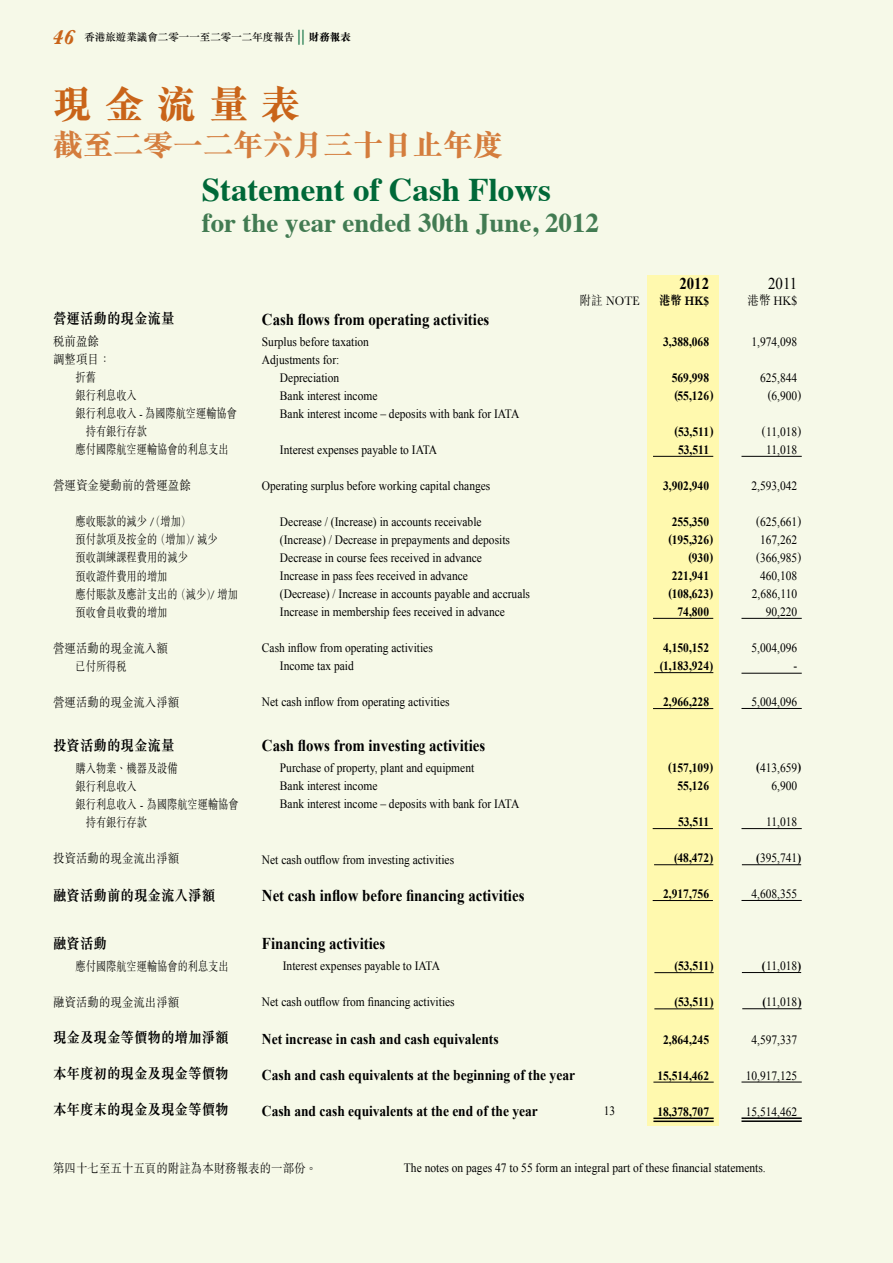
<style>
.page{position:relative;width:893px;height:1263px;background:#f6f9e8}
.page>*{position:absolute;margin:0;border:0;box-sizing:border-box;transform-origin:0 0}
.t1{font:800 39px "M Sung HK";color:#c96419}
.t2{font:700 33px "Times";color:#006838}
.t3{font:800 30px "M Sung HK";color:#d47d3d}
.t4{font:700 27px "Times";color:#427b52}
.t5{font:700 16.5px "Times New Roman";color:#000;scale:.9 1}
.t6{font:16.5px "Times New Roman";color:#000;scale:.9 1}
.t7{font:700 15px "Times New Roman";color:#000;scale:.9 1}
.t8{font:700 15px "M Sung HK";color:#000;scale:.9 1}
.t9{font:12.75px/18px "Times New Roman";color:#000;scale:.9 1}
.t10{font:700 12.75px/18px "Times New Roman";color:#000;scale:.9 1}
.t11{font:300 12.75px/18px "M Sung HK";color:#000;scale:.8 1}
.t12{font:300 12.75px/18px "M Sung HK";color:#000;scale:.9 1}
.t13{font:700 12.75px "M Sung HK";color:#000;scale:.9 1}
.t14{font:500 10.5px "M Sung HK";color:#000}
.s1{font-family:"Baskerville";font-weight:700;font-style:italic;font-size:21px;color:#c96419}
.s2{font-size:15px;color:#006838}
.s3{font-weight:800}
.s4{font-family:"DF Fang Song Std W4";font-weight:400}
.s5{font-family:"Times";font-weight:400}
.s6{font-weight:700}
</style>
<div class="page">
<hr style="left:742px;top:864px;width:59px;height:1px;background:#000">
<hr style="left:742px;top:1008px;width:59px;height:1px;background:#000">
<hr style="left:742px;top:972px;width:59px;height:1px;background:#000">
<hr style="left:741px;top:673px;width:61px;height:1px;background:#000">
<hr style="left:741px;top:618px;width:61px;height:1px;background:#000">
<hr style="left:741px;top:456px;width:61px;height:1px;background:#000">
<hr style="left:741px;top:708px;width:61px;height:1px;background:#000">
<hr style="left:741px;top:828px;width:61px;height:1px;background:#000">
<hr style="left:741px;top:900px;width:61px;height:1px;background:#000">
<hr style="left:741px;top:1082px;width:61px;height:1px;background:#000">
<hr style="left:741px;top:1117px;width:61px;height:2px;background:#000">
<hr style="left:741px;top:1120px;width:61px;height:2px;background:#000">
<div style="left:647px;top:275px;width:71px;height:850px;background:#fff9ae"></div>
<hr style="left:654px;top:864px;width:59px;height:1px;background:#000">
<hr style="left:654px;top:672px;width:59px;height:1px;background:#000">
<hr style="left:654px;top:1008px;width:60px;height:1px;background:#000">
<hr style="left:654px;top:972px;width:60px;height:1px;background:#000">
<hr style="left:653px;top:618px;width:60px;height:1px;background:#000">
<hr style="left:653px;top:708px;width:60px;height:1px;background:#000">
<hr style="left:653px;top:828px;width:60px;height:1px;background:#000">
<hr style="left:653px;top:900px;width:60px;height:1px;background:#000">
<hr style="left:653px;top:1082px;width:61px;height:1px;background:#000">
<hr style="left:653px;top:1117px;width:61px;height:2px;background:#000">
<hr style="left:653px;top:1120px;width:61px;height:2px;background:#000">
<hr style="left:653px;top:456px;width:60px;height:1px;background:#000">
<p class="t14" style="left:52px;top:30px;width:300px"><span class="s1">46</span> 香港旅遊業議會二零一一至二零一二年度報告 <span class="s2">||</span> <span class="s3">財務報表</span></p>
<h1 class="t1" style="left:53px;top:77px;width:248px">現 金 流 量 表</h1>
<h3 class="t3" style="left:53px;top:124px;width:451px">截至二零一二年六月三十日止年度</h3>
<h2 class="t2" style="left:202px;top:158px;width:351px">Statement of Cash Flows</h2>
<h3 class="t4" style="left:202px;top:197px;width:399px">for the year ended 30th June, 2012</h3>
<p class="t8" style="left:53px;top:308px;width:136px">營運活動的現金流量</p>
<p class="t12" style="left:53px;top:332px;width:52px">稅前盈餘</p>
<p class="t12" style="left:53px;top:350px;width:65px">調整項目：</p>
<p class="t11" style="left:76px;top:368px;width:27px">折舊</p>
<p class="t11" style="left:76px;top:386px;width:78px">銀行利息收入</p>
<p class="t11" style="left:76px;top:404px;width:203px">銀行利息收入 - 為國際航空運輸協會</p>
<p class="t11" style="left:86px;top:422px;width:78px">持有銀行存款</p>
<p class="t11" style="left:76px;top:440px;width:193px">應付國際航空運輸協會的利息支出</p>
<p class="t12" style="left:53px;top:476px;width:155px">營運資金變動前的營運盈餘</p>
<p class="t11" style="left:76px;top:512px;width:204px">應收賬款的減少 /<span class="s4">(</span>增加<span class="s4">)<br></span>預付款項及按金的 <span class="s4">(</span>增加<span class="s4">)</span>/ 減少<br>預收訓練課程費用的減少<br>預收證件費用的增加<br>應付賬款及應計支出的 <span class="s4">(</span>減少<span class="s4">)</span>/ 增加預收會員收費的增加</p>
<p class="t12" style="left:76px;top:638px;width:104px;text-indent:-23px">營運活動的現金流入額已付所得稅</p>
<p class="t12" style="left:53px;top:692px;width:142px">營運活動的現金流入淨額</p>
<p class="t8" style="left:53px;top:734px;width:137px">投資活動的現金流量</p>
<p class="t11" style="left:76px;top:758px;width:129px">購入物業、機器及設備</p>
<p class="t11" style="left:76px;top:776px;width:78px">銀行利息收入</p>
<p class="t11" style="left:76px;top:794px;width:205px">銀行利息收入 - 為國際航空運輸協會</p>
<p class="t11" style="left:86px;top:812px;width:78px">持有銀行存款</p>
<p class="t12" style="left:53px;top:848px;width:142px">投資活動的現金流出淨額</p>
<p class="t8" style="left:53px;top:884px;width:182px">融資活動前的現金流入淨額</p>
<p class="t8" style="left:53px;top:932px;width:61px">融資活動</p>
<p class="t11" style="left:76px;top:956px;width:193px">應付國際航空運輸協會的利息支出</p>
<p class="t12" style="left:53px;top:992px;width:142px">融資活動的現金流出淨額</p>
<p class="t8" style="left:53px;top:1027px;width:196px">現金及現金等價物的增加淨額</p>
<p class="t8" style="left:53px;top:1063px;width:196px">本年度初的現金及現金等價物</p>
<p class="t8" style="left:53px;top:1099px;width:196px">本年度末的現金及現金等價物</p>
<p class="t5" style="left:262px;top:308px;width:254px">Cash flows from operating activities</p>
<p class="t9" style="left:262px;top:332px;width:120px">Surplus before taxation</p>
<p class="t9" style="left:262px;top:350px;width:88px">Adjustments for:</p>
<p class="t9" style="left:280px;top:368px;width:67px">Depreciation</p>
<p class="t9" style="left:280px;top:386px;width:110px">Bank interest income</p>
<p class="t9" style="left:280px;top:404px;width:267px">Bank interest income – deposits with bank for IATA</p>
<p class="t9" style="left:280px;top:440px;width:176px">Interest expenses payable to IATA</p>
<p class="t9" style="left:262px;top:476px;width:255px">Operating surplus before working capital changes</p>
<p class="t9" style="left:280px;top:512px;width:279px">Decrease / (Increase) in accounts receivable (Increase) / Decrease in prepayments and deposits Decrease in course fees received in advance<br>Increase in pass fees received in advance<br>(Decrease) / Increase in accounts payable and accruals Increase in membership fees received in advance</p>
<p class="t9" style="left:280px;top:638px;width:171px;text-indent:-18px">Cash inflow from operating activities<br>Income tax paid</p>
<p class="t9" style="left:262px;top:692px;width:210px">Net cash inflow from operating activities</p>
<p class="t5" style="left:262px;top:734px;width:250px">Cash flows from investing activities</p>
<p class="t9" style="left:280px;top:758px;width:267px">Purchase of property, plant and equipment<br>Bank interest income<br>Bank interest income – deposits with bank for IATA</p>
<p class="t12" style="left:580px;top:291px;width:68px">附註 NOTE</p>
<p class="t9" style="left:262px;top:850px;width:215px">Net cash outflow from investing activities</p>
<p class="t5" style="left:262px;top:884px;width:293px">Net cash inflow before financing activities</p>
<p class="t5" style="left:262px;top:932px;width:139px">Financing activities</p>
<p class="t9" style="left:283px;top:956px;width:176px">Interest expenses payable to IATA</p>
<p class="t9" style="left:262px;top:992px;width:216px">Net cash outflow from financing activities</p>
<p class="t7" style="left:262px;top:1028px;width:265px">Net increase in cash and cash equivalents</p>
<p class="t7" style="left:262px;top:1064px;width:349px">Cash and cash equivalents at the beginning of the year</p>
<p class="t7" style="left:262px;top:1100px;width:308px">Cash and cash equivalents at the end of the year</p>
<p class="t9" style="left:604px;top:1101px;width:14px">13</p>
<p class="t5" style="left:679px;top:272px;width:34px">2012</p>
<p class="t13" style="left:659px;top:291px;width:57px">港幣 HK$</p>
<p class="t10" style="left:663px;top:333px;width:53px">3,388,068</p>
<p class="t10" style="left:672px;top:369px;width:48px">569,998 (55,126)</p>
<p class="t10" style="left:674px;top:423px;width:45px">(53,511)<br>53,511</p>
<p class="t10" style="left:663px;top:477px;width:53px">3,902,940</p>
<p class="t10" style="left:672px;top:513px;width:43px">255,350</p>
<p class="t10" style="left:668px;top:531px;width:51px">(195,326)</p>
<p class="t10" style="left:688px;top:549px;width:29px">(930)</p>
<p class="t10" style="left:672px;top:567px;width:43px">221,941</p>
<p class="t10" style="left:672px;top:585px;width:43px">108,623</p>
<p class="t10" style="left:677px;top:603px;width:37px">74,800</p>
<p class="t10" style="left:660px;top:639px;width:61px">4,150,152 (1,183,924)</p>
<p class="t10" style="left:663px;top:693px;width:52px">2,966,228</p>
<p class="t10" style="left:668px;top:583px;width:6px">(</p>
<p class="t10" style="left:709px;top:583px;width:6px">)</p>
<p class="t10" style="left:668px;top:759px;width:51px;text-align:center">(157,109)<br>55,126</p>
<p class="t10" style="left:678px;top:813px;width:36px">53,511</p>
<p class="t10" style="left:674px;top:849px;width:45px">(48,472)</p>
<p class="t10" style="left:663px;top:885px;width:52px">2,917,756</p>
<p class="t10" style="left:674px;top:957px;width:45px">(53,511)</p>
<p class="t10" style="left:674px;top:993px;width:45px">(53,511)</p>
<p class="t10" style="left:663px;top:1030px;width:53px">2,864,245</p>
<p class="t10" style="left:657px;top:1066px;width:59px">15,514,462</p>
<p class="t10" style="left:657px;top:1102px;width:59px">18,378,707</p>
<p class="t6" style="left:768px;top:273px;width:34px">2011</p>
<p class="t12" style="left:748px;top:291px;width:57px">港幣 HK<span class="s5">$</span></p>
<p class="t9" style="left:751px;top:333px;width:53px">1,974,098</p>
<p class="t9" style="left:768px;top:369px;width:39px;text-indent:-8px">625,844 (6,900)</p>
<p class="t9" style="left:762px;top:423px;width:45px;text-align:center">(11,018)<br>11,018</p>
<p class="t9" style="left:751px;top:477px;width:53px">2,593,042</p>
<p class="t9" style="left:756px;top:513px;width:51px">(625,661)</p>
<p class="t9" style="left:760px;top:531px;width:43px">167,262</p>
<p class="t9" style="left:756px;top:549px;width:51px">(366,985)</p>
<p class="t9" style="left:760px;top:567px;width:43px">460,108</p>
<p class="t9" style="left:752px;top:585px;width:52px">2,686,110</p>
<p class="t9" style="left:766px;top:603px;width:37px">90,220</p>
<p class="t9" style="left:751px;top:639px;width:53px;text-align:right">5,004,096 -</p>
<p class="t9" style="left:751px;top:693px;width:53px">5,004,096</p>
<p class="t9" style="left:771px;top:759px;width:34px;text-indent:-15px"><span class="s6">(</span>413,659<span class="s6">)<br></span>6,900</p>
<p class="t9" style="left:766px;top:813px;width:36px">11,018</p>
<p class="t9" style="left:756px;top:849px;width:51px"><span class="s6">(</span>395,741<span class="s6">)</span></p>
<p class="t9" style="left:751px;top:885px;width:53px">4,608,355</p>
<p class="t9" style="left:762px;top:957px;width:45px"><span class="s6">(</span>11,018<span class="s6">)</span></p>
<p class="t9" style="left:762px;top:993px;width:45px"><span class="s6">(</span>11,018<span class="s6">)</span></p>
<p class="t9" style="left:751px;top:1030px;width:53px">4,597,337</p>
<p class="t9" style="left:746px;top:1066px;width:59px">10,917,125</p>
<p class="t9" style="left:746px;top:1102px;width:59px">15,514,462</p>
<p class="t12" style="left:53px;top:1158px;width:295px">第四十七至五十五頁的附註為本財務報表的一部份。</p>
<p class="t9" style="left:404px;top:1158px;width:403px">The notes on pages 47 to 55 form an integral part of these financial statements.</p>
</div>
